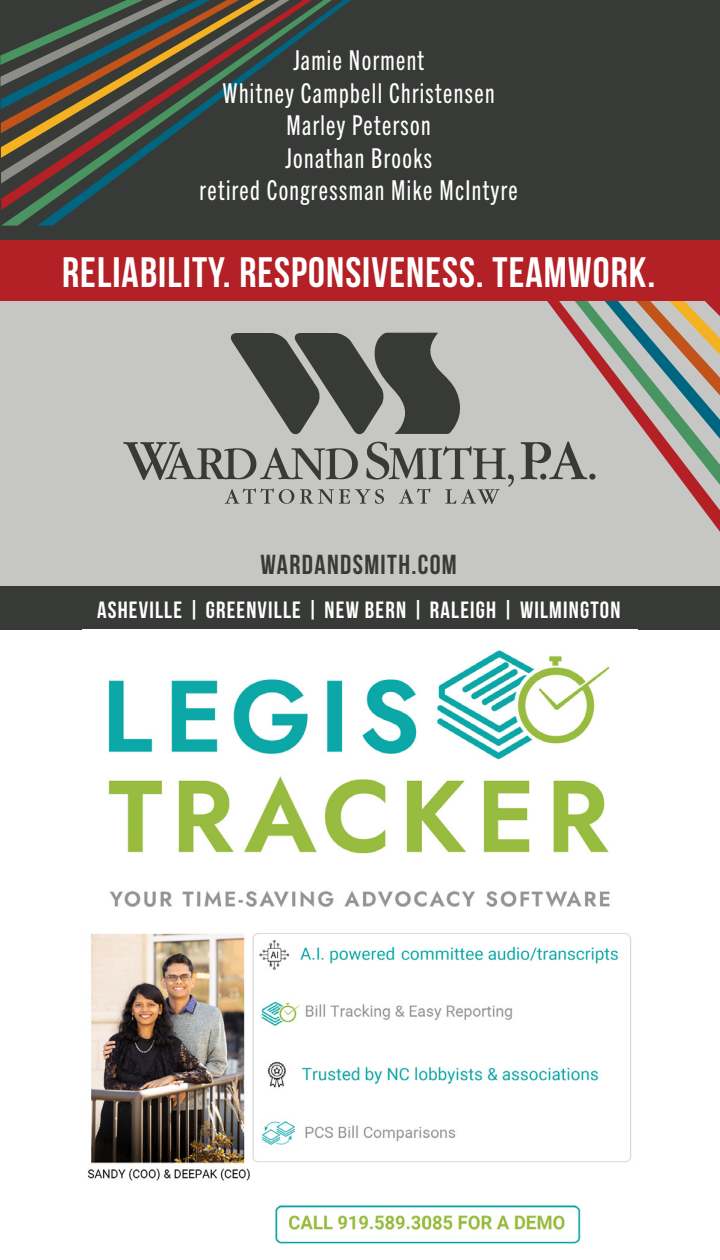
<style>
.page{position:relative;width:720px;height:1260px;background:#fff}
.page>*{position:absolute;margin:0;border:0;box-sizing:border-box;transform-origin:0 0}
.t1{font:42.5px "Bebas Neue";letter-spacing:.025em;color:#fff}
.t2{font:27.5px/32.5px "Trade Gothic Next LT Pro Cm";letter-spacing:.05em;color:#fff;text-align:center}
.t3{font:27.5px "Bebas Neue";letter-spacing:.05em;color:#373a36}
.t4{font:23.5px "Bebas Neue";letter-spacing:.05em;color:#fff}
</style>
<div class="page">
<div style="left:0;top:209px;width:720px;height:410px;background:#c6c7c4"></div>
<svg style="left:520px;top:301px;width:200px;height:231px"></svg>
<div style="left:0;top:0;width:720px;height:249px;background:#373a36"></div>
<svg style="left:14px;top:168px;width:115px;height:58px"></svg>
<svg style="left:0;top:0;width:351px;height:168px"></svg>
<svg style="left:230px;top:333px;width:231px;height:102px"></svg>
<svg style="left:521px;top:441px;width:66px;height:39px"></svg>
<div style="left:589px;top:474px;width:7px;height:6px;background:#373a36;border-radius:50%"></div>
<svg style="left:123px;top:442px;width:391px;height:62px"></svg>
<div style="left:0;top:586px;width:720px;height:44px;background:#373a36"></div>
<div style="left:0;top:241px;width:720px;height:60px;background:#b32025"></div>
<img style="left:87px;top:650px;width:544px;height:594px">
<p class="t2" style="left:200px;top:42px;width:320px">Jamie Norment<br>Whitney Campbell Christensen<br>Marley Peterson<br>Jonathan Brooks<br>retired Congressman Mike McIntyre</p>
<p class="t1" style="left:62px;top:249px;width:595px">RELIABILITY. RESPONSIVENESS. TEAMWORK.</p>
<p class="t3" style="left:260px;top:550px;width:198px">WARDANDSMITH.COM</p>
<p class="t4" style="left:97px;top:597px;width:525px">ASHEVILLE | GREENVILLE | NEW BERN | RALEIGH | WILMINGTON</p>
</div>
